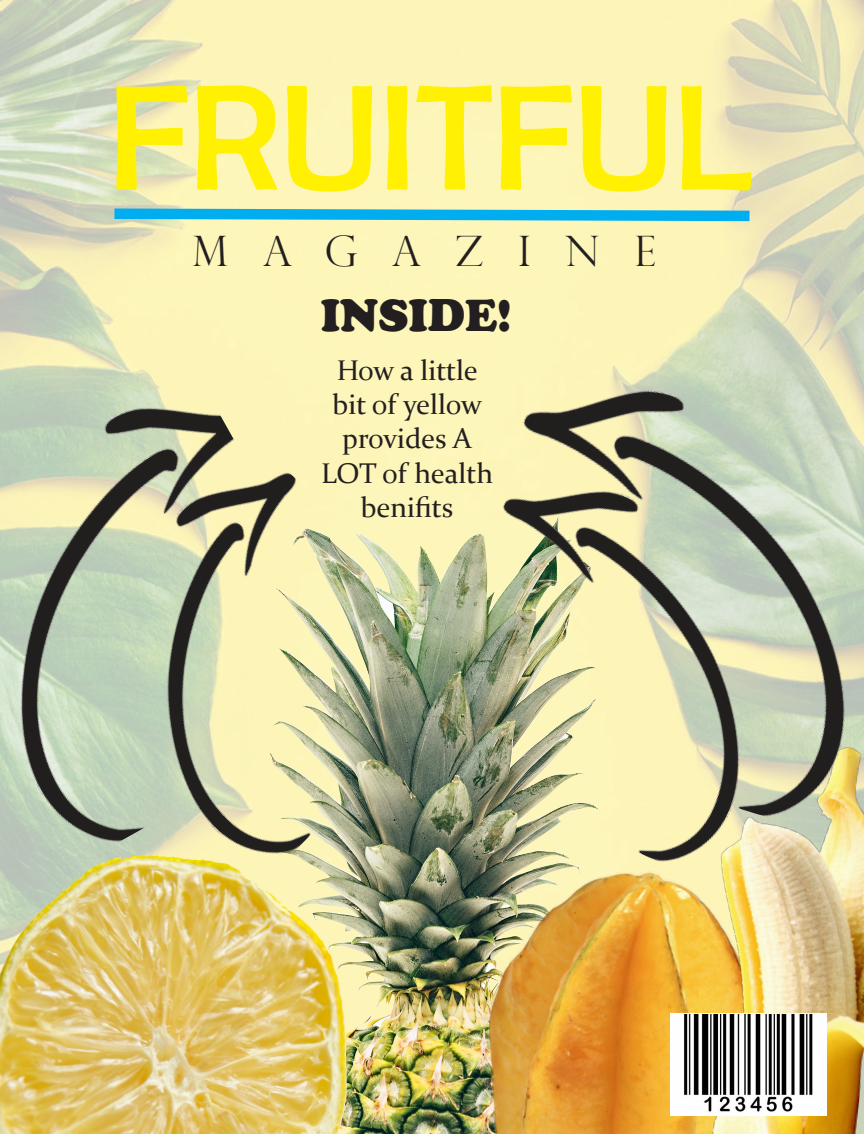
<style>
.page{position:relative;width:864px;height:1134px;background:#fff}
.page>*{position:absolute;margin:0;border:0;box-sizing:border-box;transform-origin:0 0}
.t1{font:151.5px "Berlin Sans FB";color:#fff101}
.t2{font:900 46.5px "Cooper";color:#231f20}
.t3{font:300 42px "Perpetua Titling";letter-spacing:.83em;color:#231f20}
.t4{font:28.5px/34.2px "Constantia";color:#231f20;text-align:center}
</style>
<div class="page">
<img style="left:0;top:0;width:864px;height:1134px">
<img style="left:455px;top:880px;width:186px;height:254px">
<svg style="left:104px;top:203px;width:656px;height:23px;background:#8ad3d1"></svg>
<img style="left:0;top:864px;width:347px;height:270px">
<img style="left:641px;top:832px;width:223px;height:302px">
<img style="left:453px;top:353px;width:411px;height:479px">
<img style="left:429px;top:450px;width:403px;height:430px">
<img style="left:37px;top:436px;width:392px;height:444px">
<img style="left:0;top:369px;width:378px;height:495px">
<img style="left:671px;top:1013px;width:155px;height:102px">
<p class="t1" style="left:109px;top:54px;width:645px">FRUITFUL</p>
<p class="t3" style="left:193px;top:226px;width:465px">MAGAZINE</p>
<p class="t2" style="left:321px;top:289px;width:192px">INSIDE!</p>
<p class="t4" style="left:321px;top:352px;width:173px">How a little bit of yellow provides A<br>LOT of health benifits</p>
</div>
